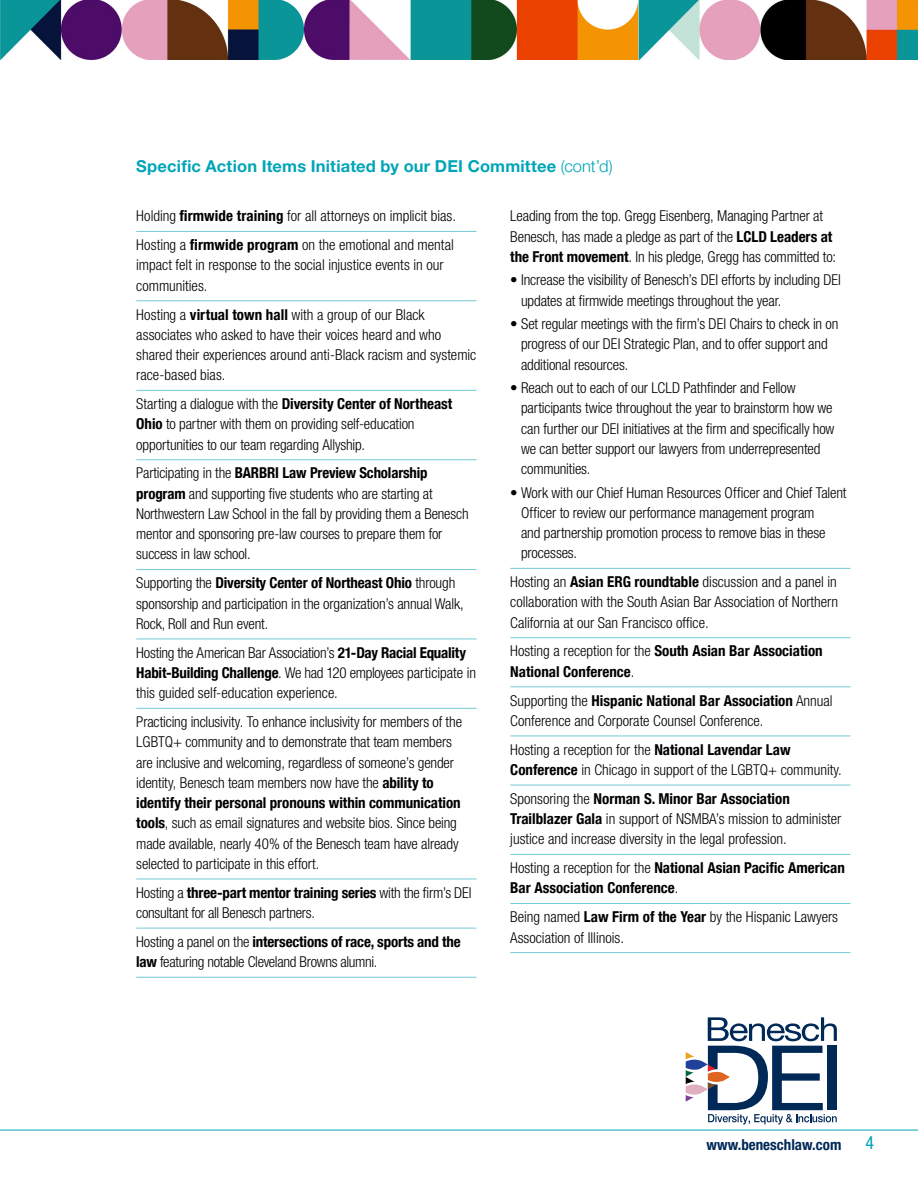
<style>
.page{position:relative;width:918px;height:1188px;background:#fff}
.page>*{position:absolute;margin:0;border:0;box-sizing:border-box;transform-origin:0 0}
.t1{font:condensed 18px "Helvetica Neue LT Std";color:#00a5b8}
.t2{font:700 16.5px "Helvetica Neue LT Std";letter-spacing:.01em;color:#00a5b8}
.t3{font:300 condensed 15px/20.2px "Helvetica Neue LT Std";letter-spacing:-.01em;color:#000}
.t4{font:700 condensed 15px/20.2px "Helvetica Neue LT Com";color:#000}
.t5{font:700 condensed 15px "Helvetica Neue LT Com";color:#002957}
.s1{font-weight:300}
.s2{font-family:"Helvetica Neue LT Com";font-weight:700}
.s3{font-family:"Helvetica Neue LT Std";font-weight:300}
</style>
<div class="page">
<hr style="left:136px;top:231px;width:341px;height:1px;background:#76c9d6">
<hr style="left:136px;top:300px;width:341px;height:1px;background:#76c9d6">
<hr style="left:136px;top:390px;width:341px;height:1px;background:#76c9d6">
<hr style="left:136px;top:459px;width:341px;height:1px;background:#76c9d6">
<hr style="left:136px;top:569px;width:341px;height:1px;background:#76c9d6">
<hr style="left:136px;top:639px;width:341px;height:1px;background:#76c9d6">
<hr style="left:136px;top:708px;width:341px;height:1px;background:#76c9d6">
<hr style="left:136px;top:879px;width:341px;height:1px;background:#76c9d6">
<hr style="left:136px;top:928px;width:341px;height:1px;background:#76c9d6">
<hr style="left:136px;top:977px;width:341px;height:1px;background:#76c9d6">
<hr style="left:510px;top:568px;width:341px;height:1px;background:#76c9d6">
<hr style="left:510px;top:637px;width:341px;height:1px;background:#76c9d6">
<hr style="left:510px;top:686px;width:341px;height:1px;background:#76c9d6">
<hr style="left:510px;top:736px;width:341px;height:1px;background:#76c9d6">
<hr style="left:510px;top:785px;width:341px;height:1px;background:#76c9d6">
<hr style="left:510px;top:854px;width:341px;height:1px;background:#76c9d6">
<hr style="left:510px;top:903px;width:341px;height:1px;background:#76c9d6">
<hr style="left:510px;top:952px;width:341px;height:1px;background:#76c9d6">
<img style="left:1px;top:0;width:917px;height:59px">
<svg style="left:686px;top:1017px;width:151px;height:108px"></svg>
<hr style="left:0;top:1130px;width:918px;height:1px;background:#00a5b8">
<p class="t2" style="left:136px;top:156px;width:478px">Specific Action Items Initiated by our DEI Committee <span class="s1">(cont’d)</span></p>
<p class="t3" style="left:136px;top:201px;width:321px;line-height:28.8px">Holding <span class="s2">firmwide training</span> for all attorneys on implicit bias.<br>Hosting a <span class="s2">firmwide program</span> on the emotional and mental</p>
<p class="t3" style="left:136px;top:255px;width:309px">impact felt in response to the social injustice events in our communities.</p>
<p class="t3" style="left:136px;top:304px;width:342px">Hosting a <span class="s2">virtual town hall</span> with a group of our Black associates who asked to have their voices heard and who shared their experiences around anti-Black racism and systemic race-based bias.</p>
<p class="t4" style="left:136px;top:394px;width:318px"><span class="s3">Starting a dialogue with the</span> Diversity Center of Northeast</p>
<p class="t3" style="left:136px;top:414px;width:280px"><span class="s2">Ohio</span> to partner with them on providing self-education opportunities to our team regarding Allyship.</p>
<p class="t4" style="left:136px;top:463px;width:293px"><span class="s3">Participating in the</span> BARBRI Law Preview Scholarship</p>
<p class="t3" style="left:136px;top:483px;width:334px"><span class="s2">program</span> and supporting five students who are starting at Northwestern Law School in the fall by providing them a Benesch mentor and sponsoring pre-law courses to prepare them for success in law school.</p>
<p class="t4" style="left:136px;top:573px;width:321px"><span class="s3">Supporting the</span> Diversity Center of Northeast Ohio <span class="s3">through</span></p>
<p class="t3" style="left:136px;top:593px;width:329px">sponsorship and participation in the organization’s annual Walk,<br>Rock, Roll and Run event.</p>
<p class="t3" style="left:136px;top:642px;width:341px">Hosting the American Bar Association’s <span class="s2">21-Day Racial Equality<br>Habit-Building Challenge</span>. We had 120 employees participate in this guided self-education experience.</p>
<p class="t3" style="left:136px;top:712px;width:327px">Practicing inclusivity. To enhance inclusivity for members of the LGBTQ+ community and to demonstrate that team members are inclusive and welcoming, regardless of someone’s gender identity, Benesch team members now have the <span class="s2">ability to</span></p>
<p class="t4" style="left:136px;top:793px;width:326px">identify their personal pronouns within communication</p>
<p class="t3" style="left:136px;top:813px;width:324px;text-align:justify"><span class="s2">tools</span>, such as email signatures and website bios. Since being made available, nearly 40% of the Benesch team have already selected to participate in this effort.</p>
<p class="t4" style="left:136px;top:882px;width:337px"><span class="s3">Hosting a</span> three-part mentor training series <span class="s3">with the firm’s DEI</span></p>
<p class="t3" style="left:136px;top:902px;width:180px">consultant for all Benesch partners.</p>
<p class="t4" style="left:136px;top:932px;width:326px"><span class="s3">Hosting a panel on the</span> intersections of race, sports and the</p>
<p class="t3" style="left:136px;top:952px;width:243px"><span class="s2">law</span> featuring notable Cleveland Browns alumni.</p>
<p class="t3" style="left:510px;top:206px;width:327px">Leading from the top. Gregg Eisenberg, Managing Partner at<br>Benesch, has made a pledge as part of the <span class="s2">LCLD Leaders at the Front movement</span>. In his pledge, Gregg has committed to:</p>
<p class="t3" style="left:521px;top:270px;width:321px;text-indent:-11px">• Increase the visibility of Benesch’s DEI efforts by including DEI updates at firmwide meetings throughout the year.</p>
<p class="t3" style="left:521px;top:313px;width:319px;text-indent:-11px">• Set regular meetings with the firm’s DEI Chairs to check in on progress of our DEI Strategic Plan, and to offer support and additional resources.</p>
<p class="t3" style="left:521px;top:377px;width:315px;text-indent:-11px">• Reach out to each of our LCLD Pathfinder and Fellow participants twice throughout the year to brainstorm how we can further our DEI initiatives at the firm and specifically how we can better support our lawyers from underrepresented communities.</p>
<p class="t3" style="left:521px;top:482px;width:327px;text-indent:-11px">• Work with our Chief Human Resources Officer and Chief Talent Officer to review our performance management program<br>and partnership promotion process to remove bias in these processes.</p>
<p class="t3" style="left:510px;top:572px;width:329px;text-align:justify">Hosting an <span class="s2">Asian ERG roundtable</span> discussion and a panel in collaboration with the South Asian Bar Association of Northern California at our San Francisco office.</p>
<p class="t4" style="left:510px;top:641px;width:314px"><span class="s3">Hosting a reception for the</span> South Asian Bar Association<br>National Conference<span class="s3">.</span></p>
<p class="t4" style="left:510px;top:690px;width:324px"><span class="s3">Supporting the</span> Hispanic National Bar Association <span class="s3">Annual</span></p>
<p class="t3" style="left:510px;top:706px;width:282px;line-height:28.8px">Conference and Corporate Counsel Conference.<br>Hosting a reception for the <span class="s2">National Lavendar Law</span></p>
<p class="t3" style="left:510px;top:759px;width:333px"><span class="s2">Conference</span> in Chicago in support of the LGBTQ+ community.</p>
<p class="t4" style="left:510px;top:788px;width:281px"><span class="s3">Sponsoring the</span> Norman S. Minor Bar Association</p>
<p class="t3" style="left:510px;top:809px;width:333px"><span class="s2">Trailblazer Gala</span> in support of NSMBA’s mission to administer justice and increase diversity in the legal profession.</p>
<p class="t4" style="left:510px;top:858px;width:336px"><span class="s3">Hosting a reception for the</span> National Asian Pacific American<br>Bar Association Conference<span class="s3">.</span></p>
<p class="t3" style="left:510px;top:907px;width:329px">Being named <span class="s2">Law Firm of the Year</span> by the Hispanic Lawyers<br>Association of Illinois.</p>
<p class="t5" style="left:707px;top:1136px;width:136px">www.beneschlaw.com</p>
<p class="t1" style="left:866px;top:1132px;width:10px">4</p>
</div>
